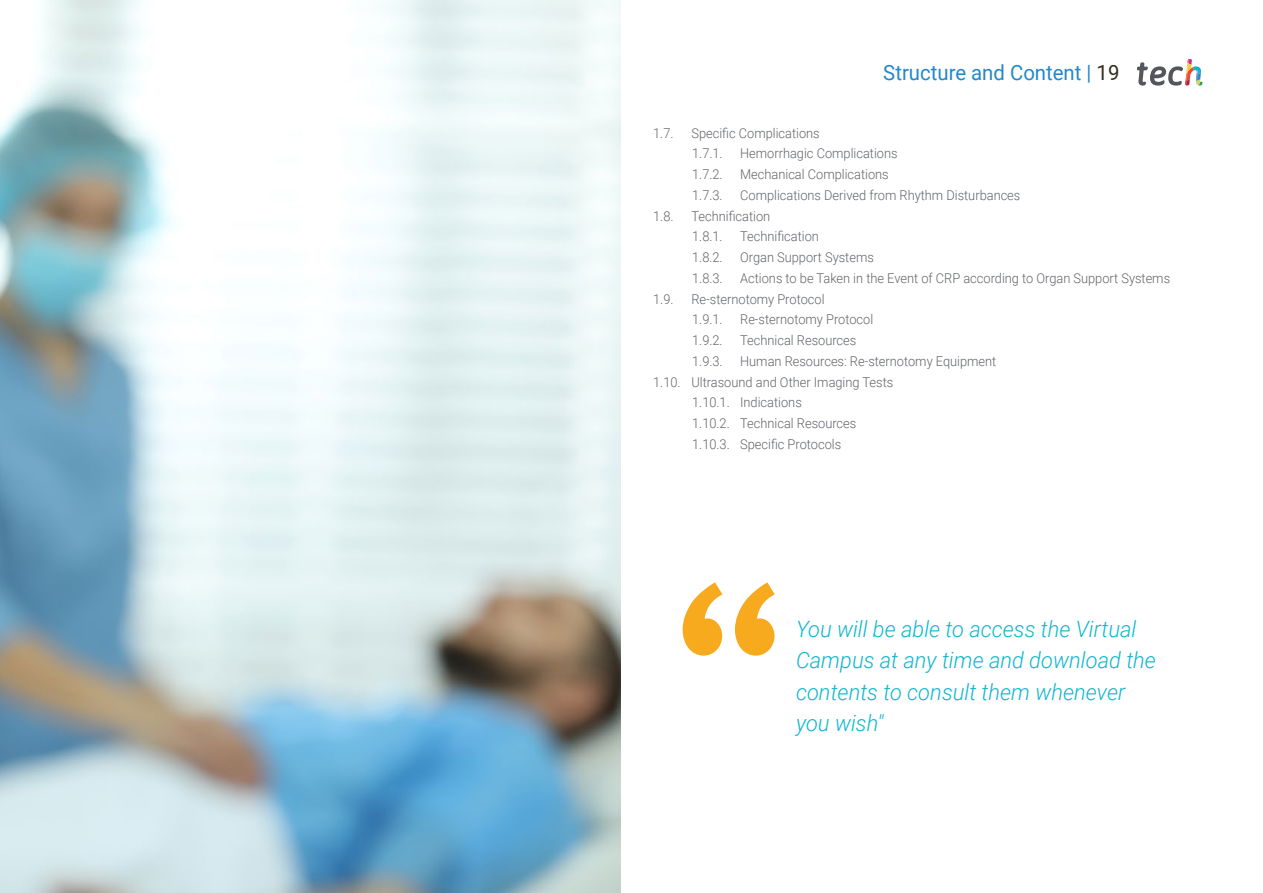
<style>
.page{position:relative;width:1263px;height:893px;background:#fff}
.page>*{position:absolute;margin:0;border:0;box-sizing:border-box;transform-origin:0 0}
.t1{font:italic 300 22.5px/31.5px "Roboto";color:#0fb6cf}
.t2{font:21px "Roboto";color:#2488c9}
.t3{font:300 13.5px/20.7px "Roboto";color:#61646a;scale:.95 1}
.s1{color:#312e20}
</style>
<div class="page">
<img style="left:0;top:0;width:621px;height:893px">
<svg style="left:683px;top:582px;width:92px;height:74px"></svg>
<svg style="left:1137px;top:59px;width:65px;height:27px"></svg>
<h2 class="t2" style="left:883px;top:57px;width:238px">Structure and Content | <span class="s1">19</span></h2>
<p class="t3" style="left:653px;top:122px;width:23px">1.7.</p>
<p class="t3" style="left:691px;top:122px;width:137px">Specific Complications<br>1.7.1.</p>
<p class="t3" style="left:740px;top:143px;width:167px">Hemorrhagic Complications</p>
<p class="t3" style="left:692px;top:164px;width:34px">1.7.2.</p>
<p class="t3" style="left:740px;top:164px;width:158px">Mechanical Complications</p>
<p class="t3" style="left:692px;top:184px;width:34px">1.7.3.</p>
<p class="t3" style="left:740px;top:184px;width:296px">Complications Derived from Rhythm Disturbances</p>
<p class="t3" style="left:653px;top:205px;width:23px">1.8.</p>
<p class="t3" style="left:691px;top:205px;width:84px">Technification<br>1.8.1.</p>
<p class="t3" style="left:740px;top:226px;width:84px">Technification</p>
<p class="t3" style="left:692px;top:247px;width:34px">1.8.2.</p>
<p class="t3" style="left:740px;top:247px;width:142px">Organ Support Systems</p>
<p class="t3" style="left:692px;top:267px;width:34px">1.8.3.</p>
<p class="t3" style="left:740px;top:267px;width:454px">Actions to be Taken in the Event of CRP according to Organ Support Systems</p>
<p class="t3" style="left:653px;top:288px;width:23px">1.9.</p>
<p class="t3" style="left:691px;top:288px;width:142px">Re-sternotomy Protocol<br>1.9.1.</p>
<p class="t3" style="left:740px;top:309px;width:142px">Re-sternotomy Protocol</p>
<p class="t3" style="left:692px;top:330px;width:34px">1.9.2.</p>
<p class="t3" style="left:740px;top:330px;width:124px">Technical Resources</p>
<p class="t3" style="left:692px;top:350px;width:34px">1.9.3.</p>
<p class="t3" style="left:740px;top:350px;width:271px">Human Resources: Re-sternotomy Equipment</p>
<p class="t3" style="left:653px;top:371px;width:254px">1.10. Ultrasound and Other Imaging Tests</p>
<p class="t3" style="left:692px;top:392px;width:117px">1.10.1. Indications</p>
<p class="t3" style="left:692px;top:413px;width:174px">1.10.2. Technical Resources</p>
<p class="t3" style="left:692px;top:433px;width:158px">1.10.3. Specific Protocols</p>
<h1 class="t1" style="left:796px;top:612px;width:361px">You will be able to access the Virtual<br>Campus at any time and download the contents to consult them whenever you wish"</h1>
</div>
